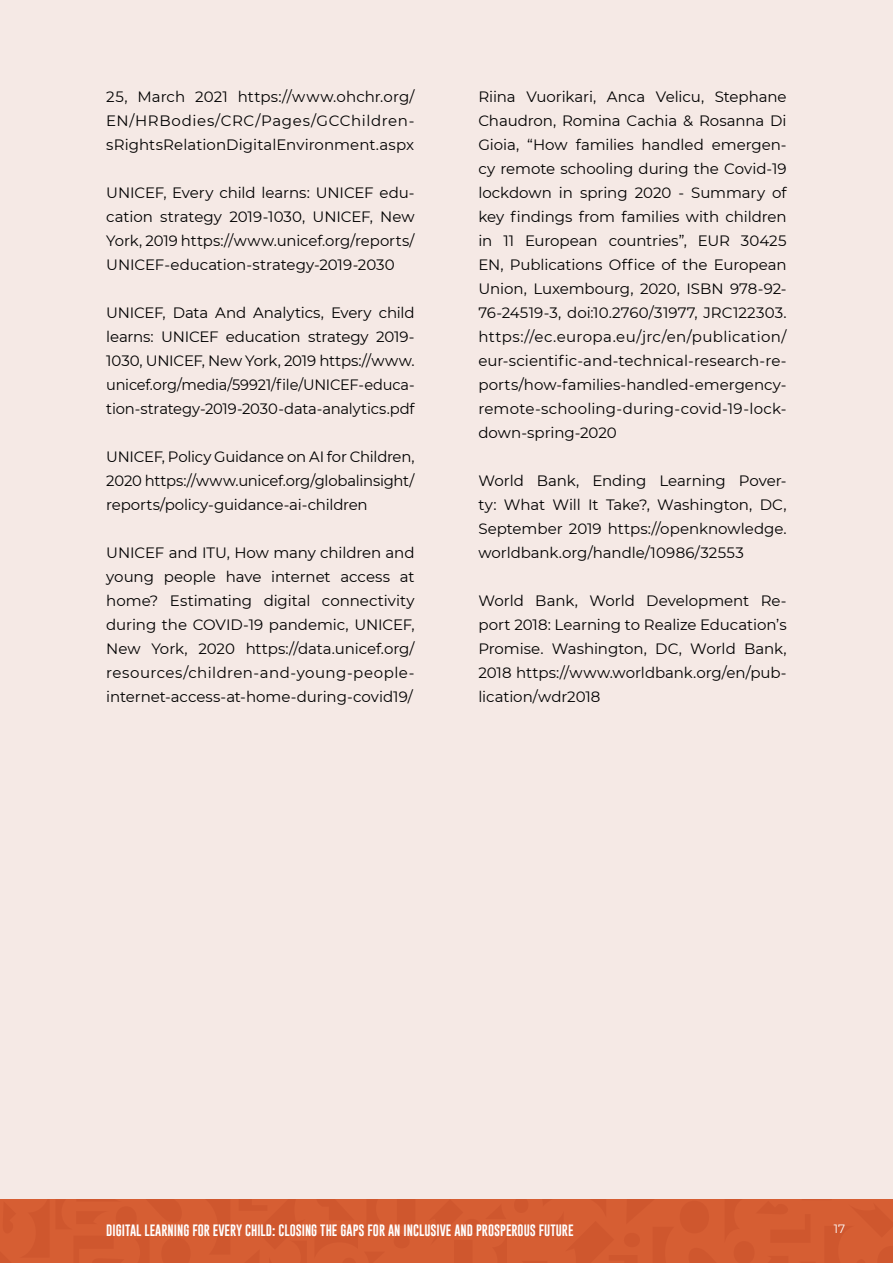
<style>
.page{position:relative;width:893px;height:1263px;background:#f5e9e5}
.page>*{position:absolute;margin:0;border:0;box-sizing:border-box;transform-origin:0 0}
.t1{font:15px/24px "Montserrat";letter-spacing:-.005em;color:#000;text-align:justify}
.t2{font:12px "Gobold";color:#fff}
.t3{font:12px "Montserrat";color:#fff}
</style>
<div class="page">
<div style="left:0;top:1199px;width:893px;height:64px;background:#d65e33"></div>
<p class="t1" style="left:106px;top:84px;width:310px">25, March 2021 https://www.ohchr.org/ EN/HRBodies/CRC/Pages/GCChildren&shy;sRightsRelationDigitalEnvironment.aspx</p>
<p class="t1" style="left:106px;top:180px;width:310px">UNICEF, Every child learns: UNICEF edu&shy;cation strategy 2019-1030, UNICEF, New York, 2019 https://www.unicef.org/reports/ UNICEF-education-strategy-2019-2030</p>
<p class="t1" style="left:106px;top:300px;width:310px">UNICEF, Data And Analytics, Every child learns: UNICEF education strategy 2019- 1030, UNICEF, New York, 2019 https://www. unicef.org/media/59921/file/UNICEF-educa&shy;tion-strategy-2019-2030-data-analytics.pdf</p>
<p class="t1" style="left:106px;top:444px;width:310px">UNICEF, Policy Guidance on AI for Children, 2020 https://www.unicef.org/globalinsight/ reports/policy-guidance-ai-children</p>
<p class="t1" style="left:106px;top:540px;width:310px">UNICEF and ITU, How many children and young people have internet access at home? Estimating digital connectivity during the COVID-19 pandemic, UNICEF, New York, 2020 https://data.unicef.org/ resources/children-and-young-people&shy;internet-access-at-home-during-covid19/</p>
<p class="t1" style="left:478px;top:84px;width:310px">Riina Vuorikari, Anca Velicu, Stephane Chaudron, Romina Cachia &amp; Rosanna Di Gioia, “How families handled emergen&shy;cy remote schooling during the Covid-19 lockdown in spring 2020 - Summary of key findings from families with children in 11 European countries”, EUR 30425<br>EN, Publications Office of the European Union, Luxembourg, 2020, ISBN 978-92- 76-24519-3, doi:10.2760/31977, JRC122303. https://ec.europa.eu/jrc/en/publication/ eur-scientific-and-technical-research-re&shy;ports/how-families-handled-emergency&shy;remote-schooling-during-covid-19-lock&shy;down-spring-2020</p>
<p class="t1" style="left:478px;top:468px;width:310px">World Bank, Ending Learning Pover&shy;ty: What Will It Take?, Washington, DC, September 2019 https://openknowledge. worldbank.org/handle/10986/32553</p>
<p class="t1" style="left:478px;top:588px;width:310px">World Bank, World Development Re&shy;port 2018: Learning to Realize Education’s Promise. Washington, DC, World Bank, 2018 https://www.worldbank.org/en/pub&shy;lication/wdr2018</p>
<p class="t2" style="left:106px;top:1223px;width:469px">DIGITAL LEARNING FOR EVERY CHILD: CLOSING THE GAPS FOR AN INCLUSIVE AND PROSPEROUS FUTURE</p>
<p class="t3" style="left:834px;top:1221px;width:13px">17</p>
</div>
